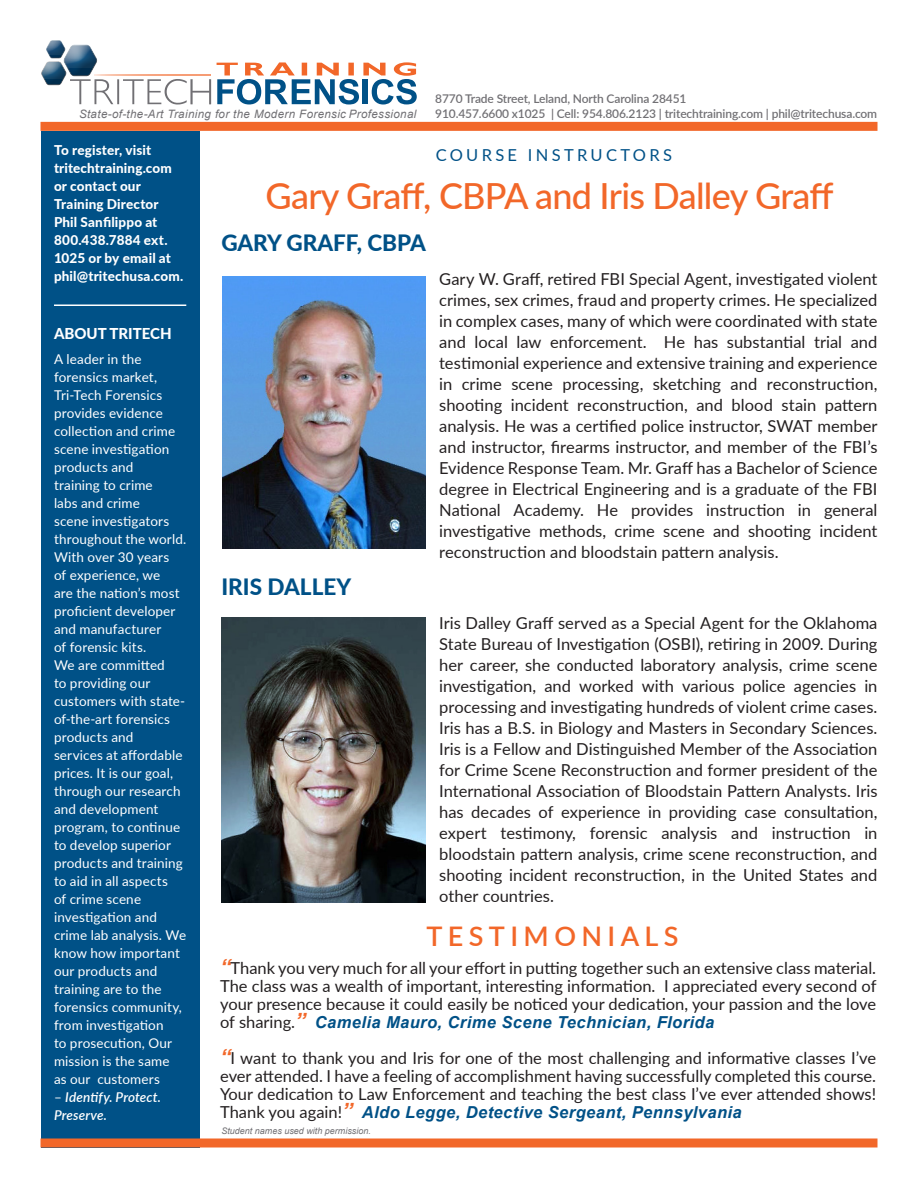
<style>
.page{position:relative;width:918px;height:1188px;background:#fff}
.page>*{position:absolute;margin:0;border:0;box-sizing:border-box;transform-origin:0 0}
.Head{font:500 36px "Lato";letter-spacing:-.02em;color:#f26729}
.t1{font:600 27px "Lato";letter-spacing:.2em;color:#f26729}
.Instructor_Heading{font:800 22.5px "Lato";color:#005187}
.Instructor_Heading-2{font:16.5px/21px "Lato";color:#231f20;text-align:justify}
.t2{font:16.5px "Lato";letter-spacing:.2em;color:#005187}
.t3{font:800 15px "Lato";color:#fff}
.Paragraph_Text{font:13.5px/18px "Lato";letter-spacing:.01em;color:#fff}
.t4{font:800 13.5px/18px "Lato";letter-spacing:.01em;color:#fff}
.Paragraph_Text-2{font:italic 600 13.5px/18px "Lato";letter-spacing:.01em;color:#fff}
.t5{font:600 12px "Lato";letter-spacing:-.01em;color:#717074}
.t6{font:italic 11.55px "Arial";letter-spacing:.03em;color:#717074}
.t7{font:italic 9px "Arial";color:#717074}
.s1{font-weight:400;font-style:normal}
.s2{font-family:"Arial";font-weight:700;font-style:italic;font-size:21px;color:#f26729}
.s3{font-family:"Arial";font-weight:700;font-style:italic;color:#005187}
</style>
<div class="page">
<div style="left:41px;top:131px;width:159px;height:1017px;background:#005187"></div>
<svg style="left:46px;top:41px;width:165px;height:64px"></svg>
<svg style="left:46px;top:61px;width:20px;height:1px"></svg>
<svg style="left:41px;top:62px;width:25px;height:23px"></svg>
<hr style="left:94px;top:74px;width:117px;height:2px;background:#f26729">
<svg style="left:217px;top:62px;width:200px;height:43px"></svg>
<div style="left:40px;top:122px;width:838px;height:9px;background:#f26729"></div>
<hr style="left:54px;top:304px;width:132px;height:2px;background:#fff">
<img style="left:222px;top:276px;width:204px;height:272px">
<img style="left:221px;top:618px;width:205px;height:285px">
<div style="left:40px;top:1138px;width:838px;height:10px;background:#f26729"></div>
<p class="t6" style="left:79px;top:107px;width:339px">State-of-the-Art Training for the Modern Forensic Professional</p>
<p class="t5" style="left:435px;top:90px;width:253px">8770 Trade Street, Leland, North Carolina 28451</p>
<p class="t5" style="left:435px;top:105px;width:444px">910.457.6600 x1025 | Cell: 954.806.2123 | tritechtraining.com | phil@tritechusa.com</p>
<p class="t4" style="left:54px;top:141px;width:131px">To register, visit tritechtraining.com or contact our<br>Training Director<br>Phil Sanfilippo at<br>800.438.7884 ext.<br>1025 or by email at phil@tritechusa.com.</p>
<p class="t3" style="left:54px;top:322px;width:119px">ABOUT TRITECH</p>
<p class="Paragraph_Text" style="left:54px;top:349px;width:134px">A leader in the forensics market,<br>Tri-Tech Forensics provides evidence collection and crime scene investigation products and<br>training to crime<br>labs and crime<br>scene investigators throughout the world.<br>With over 30 years<br>of experience, we<br>are the nation’s most proficient developer and manufacturer<br>of forensic kits.<br>We are committed<br>to providing our customers with state&shy;of-the-art forensics products and<br>services at affordable prices. It is our goal, through our research and development program, to continue to develop superior products and training to aid in all aspects<br>of crime scene investigation and crime lab analysis. We know how important our products and training are to the forensics community, from investigation<br>to prosecution, Our mission is the same<br>as our customers</p>
<p class="Paragraph_Text-2" style="left:54px;top:1087px;width:109px"><span class="s1">–</span> Identify. Protect.<br>Preserve.</p>
<p class="t2" style="left:436px;top:143px;width:238px">COURSE INSTRUCTORS</p>
<p class="Head" style="left:266px;top:170px;width:569px">Gary Graff, CBPA and Iris Dalley Graff</p>
<p class="Instructor_Heading" style="left:221px;top:226px;width:206px">GARY GRAFF, CBPA</p>
<p class="Instructor_Heading" style="left:221px;top:570px;width:131px">IRIS DALLEY</p>
<p class="Instructor_Heading-2" style="left:439px;top:268px;width:440px">Gary W. Graff, retired FBI Special Agent, investigated violent crimes, sex crimes, fraud and property crimes. He specialized in complex cases, many of which were coordinated with state and local law enforcement. He has substantial trial and testimonial experience and extensive training and experience in crime scene processing, sketching and reconstruction, shooting incident reconstruction, and blood stain pattern analysis. He was a certified police instructor, SWAT member and instructor, firearms instructor, and member of the FBI’s Evidence Response Team. Mr. Graff has a Bachelor of Science degree in Electrical Engineering and is a graduate of the FBI National Academy. He provides instruction in general investigative methods, crime scene and shooting incident reconstruction and bloodstain pattern analysis.</p>
<p class="Instructor_Heading-2" style="left:439px;top:612px;width:440px">Iris Dalley Graff served as a Special Agent for the Oklahoma State Bureau of Investigation (OSBI), retiring in 2009. During her career, she conducted laboratory analysis, crime scene investigation, and worked with various police agencies in processing and investigating hundreds of violent crime cases.<br>Iris has a B.S. in Biology and Masters in Secondary Sciences.<br>Iris is a Fellow and Distinguished Member of the Association for Crime Scene Reconstruction and former president of the International Association of Bloodstain Pattern Analysts. Iris has decades of experience in providing case consultation, expert testimony, forensic analysis and instruction in bloodstain pattern analysis, crime scene reconstruction, and shooting incident reconstruction, in the United States and other countries.</p>
<p class="t1" style="left:426px;top:917px;width:254px">TESTIMONIALS</p>
<p class="Instructor_Heading-2" style="left:220px;top:958px;width:658px;line-height:18px"><span class="s2">“</span>Thank you very much for all your effort in putting together such an extensive class material.<br>The class was a wealth of important, interesting information. I appreciated every second of your presence because it could easily be noticed your dedication, your passion and the love of sharing.<span class="s2">”</span> <span class="s3">Camelia Mauro, Crime Scene Technician, Florida</span></p>
<p class="Instructor_Heading-2" style="left:220px;top:1048px;width:658px;line-height:18px"><span class="s2">“</span>I want to thank you and Iris for one of the most challenging and informative classes I’ve ever attended. I have a feeling of accomplishment having successfully completed this course.<br>Your dedication to Law Enforcement and teaching the best class I’ve ever attended shows!<br>Thank you again!<span class="s2">”</span> <span class="s3">Aldo Legge, Detective Sergeant, Pennsylvania</span></p>
<p class="t7" style="left:221px;top:1126px;width:151px">Student names used with permission.</p>
</div>
